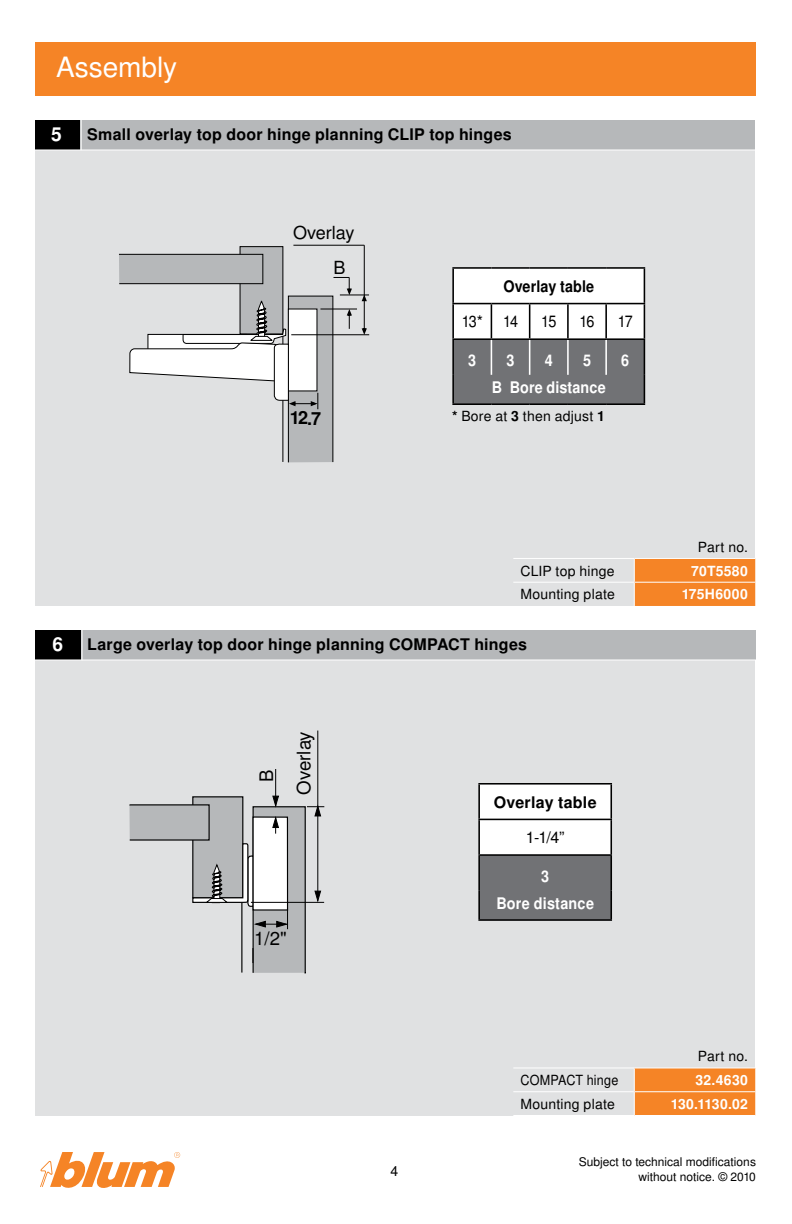
<style>
.page{position:relative;width:792px;height:1224px;background:#fff}
.page>*{position:absolute;margin:0;border:0;box-sizing:border-box;transform-origin:0 0}
.t1{font:28px "Nimbus Sans OT";color:#fff}
.t2{font:700 19.2px "Nimbus Sans OT";color:#fff}
.t3{font:18.6px "Nimbus Sans OT";color:#000}
.t4{font:18px "Nimbus Sans OT";color:#000}
.t5{font:700 18px "Nimbus Sans OT";color:#000}
.t6{font:700 16px "Nimbus Sans OT";letter-spacing:.015em;color:#000}
.t7{font:700 16px/26.4px "Nimbus Sans OT";letter-spacing:.01em;color:#fff;text-align:center;scale:.9 1}
.t8{font:700 16px "Nimbus Sans OT";letter-spacing:.015em;color:#000;scale:.9 1}
.t9{font:16px "Nimbus Sans OT";letter-spacing:-.06em;color:#000;scale:.9 1}
.t10{font:16px "Nimbus Sans OT";letter-spacing:-.06em;color:#000}
.t11{font:14px "Nimbus Sans OT";letter-spacing:.015em;color:#000}
.t12{font:700 14px "Nimbus Sans OT";letter-spacing:.025em;color:#fff}
.t13{font:14px "Nimbus Sans OT";letter-spacing:.015em;color:#000;scale:.9 1}
.t14{font:700 14px "Nimbus Sans OT";letter-spacing:-.005em;color:#fff}
.t15{font:12px/14.4px "Nimbus Sans OT";color:#000;text-align:right}
.s1{font-weight:700}
</style>
<div class="page">
<svg style="left:40px;top:1152px;width:140px;height:36px"></svg>
<div style="left:35px;top:630px;width:720px;height:486px;background:#e0e1e2"></div>
<div style="left:36px;top:630px;width:46px;height:30px;background:#000"></div>
<div style="left:82px;top:630px;width:674px;height:30px;background:#b6b8ba"></div>
<hr style="left:82px;top:628px;width:1px;height:32px;background:#fff">
<hr style="left:31px;top:659px;width:727px;height:1px;background:#fff">
<div style="left:35px;top:120px;width:720px;height:486px;background:#e0e1e2"></div>
<div style="left:35px;top:120px;width:46px;height:30px;background:#000"></div>
<div style="left:81px;top:120px;width:674px;height:30px;background:#b6b8ba"></div>
<hr style="left:81px;top:118px;width:1px;height:32px;background:#fff">
<hr style="left:30px;top:149px;width:727px;height:1px;background:#fff">
<div style="left:288px;top:296px;width:45px;height:167px;background:#b6b8ba"></div>
<div style="left:240px;top:246px;width:43px;height:88px;background:#b6b8ba;border:1px solid #000"></div>
<hr style="left:320px;top:309px;width:37px;height:1px;background:#000">
<hr style="left:364px;top:245px;width:1px;height:51px;background:#000">
<hr style="left:293px;top:245px;width:71px;height:1px;background:#000">
<svg style="left:334px;top:277px;width:35px;height:57px"></svg>
<svg style="left:129px;top:300px;width:189px;height:163px"></svg>
<div style="left:118px;top:254px;width:145px;height:30px;background:#b6b8ba;border:1px solid #000"></div>
<hr style="left:291px;top:334px;width:78px;height:1px;background:#000">
<div style="left:253px;top:807px;width:52px;height:166px;background:#b6b8ba"></div>
<div style="left:253px;top:806px;width:53px;height:167px;border:1px solid #000"></div>
<hr style="left:241px;top:902px;width:1px;height:71px;background:#000">
<hr style="left:317px;top:770px;width:1px;height:125px;background:#000">
<hr style="left:317px;top:731px;width:1px;height:39px;background:#000">
<svg style="left:314px;top:890px;width:8px;height:12px"></svg>
<hr style="left:251px;top:902px;width:73px;height:1px;background:#000">
<svg style="left:253px;top:948px;width:1px;height:15px"></svg>
<svg style="left:307px;top:803px;width:17px;height:14px"></svg>
<hr style="left:275px;top:769px;width:1px;height:37px;background:#000">
<svg style="left:129px;top:795px;width:161px;height:134px"></svg>
<hr style="left:513px;top:558px;width:121px;height:1px;background:#fff">
<hr style="left:513px;top:582px;width:121px;height:1px;background:#fff">
<svg style="left:634px;top:558px;width:121px;height:48px;background:#f58930"></svg>
<hr style="left:513px;top:1091px;width:121px;height:1px;background:#fff">
<hr style="left:513px;top:1067px;width:121px;height:1px;background:#fff">
<hr style="left:634px;top:1067px;width:121px;height:1px;background:#fff">
<svg style="left:634px;top:1068px;width:121px;height:47px;background:#f5882e"></svg>
<hr style="left:513px;top:1115px;width:121px;height:1px;background:#fff">
<hr style="left:634px;top:1115px;width:121px;height:1px;background:#fff">
<hr style="left:452px;top:267px;width:39px;height:2px;background:#000">
<hr style="left:452px;top:269px;width:2px;height:34px;background:#000">
<hr style="left:491px;top:267px;width:39px;height:2px;background:#000">
<hr style="left:530px;top:267px;width:38px;height:2px;background:#000">
<hr style="left:568px;top:267px;width:38px;height:2px;background:#000">
<hr style="left:606px;top:267px;width:39px;height:2px;background:#000">
<hr style="left:452px;top:303px;width:39px;height:1px;background:#000">
<hr style="left:452px;top:304px;width:2px;height:34px;background:#000">
<hr style="left:452px;top:338px;width:39px;height:2px;background:#000">
<hr style="left:452px;top:340px;width:2px;height:35px;background:#000">
<hr style="left:452px;top:375px;width:2px;height:28px;background:#000">
<svg style="left:453px;top:268px;width:192px;height:135px;background:#afafb1"></svg>
<hr style="left:452px;top:403px;width:39px;height:2px;background:#000">
<hr style="left:491px;top:403px;width:39px;height:2px;background:#000">
<hr style="left:530px;top:403px;width:38px;height:2px;background:#000">
<hr style="left:568px;top:403px;width:38px;height:2px;background:#000">
<hr style="left:606px;top:403px;width:39px;height:2px;background:#000">
<div style="left:35px;top:42px;width:721px;height:54px;background:#f58426"></div>
<svg style="left:480px;top:785px;width:130px;height:134px;background:#b9babb"></svg>
<hr style="left:478px;top:783px;width:134px;height:2px;background:#000">
<hr style="left:478px;top:785px;width:2px;height:34px;background:#000">
<hr style="left:610px;top:785px;width:2px;height:34px;background:#000">
<hr style="left:478px;top:819px;width:134px;height:1px;background:#000">
<hr style="left:478px;top:820px;width:2px;height:34px;background:#000">
<hr style="left:610px;top:820px;width:2px;height:34px;background:#000">
<hr style="left:478px;top:854px;width:134px;height:2px;background:#000">
<hr style="left:478px;top:856px;width:2px;height:35px;background:#000">
<hr style="left:610px;top:856px;width:2px;height:35px;background:#000">
<hr style="left:478px;top:891px;width:2px;height:28px;background:#000">
<hr style="left:610px;top:891px;width:2px;height:28px;background:#000">
<hr style="left:478px;top:919px;width:134px;height:2px;background:#000">
<h1 class="t1" style="left:56px;top:51px;width:123px">Assembly</h1>
<p class="t2" style="left:51px;top:122px;width:12px">5</p>
<p class="t6" style="left:87px;top:125px;width:426px">Small overlay top door hinge planning CLIP top hinges</p>
<p class="t4" style="left:293px;top:222px;width:63px">Overlay</p>
<p class="t4" style="left:334px;top:257px;width:14px">B</p>
<p class="t5" style="left:290px;top:407px;width:33px">12.7</p>
<p class="t8" style="left:503px;top:277px;width:102px">Overlay table</p>
<p class="t9" style="left:462px;top:312px;width:25px">13*</p>
<p class="t9" style="left:503px;top:312px;width:18px">14</p>
<p class="t9" style="left:541px;top:312px;width:18px">15</p>
<p class="t9" style="left:579px;top:312px;width:18px">16</p>
<p class="t9" style="left:618px;top:312px;width:18px">17</p>
<p class="t7" style="left:468px;top:348px;width:10px">3</p>
<p class="t7" style="left:507px;top:348px;width:10px">3</p>
<p class="t7" style="left:545px;top:348px;width:10px">4</p>
<p class="t7" style="left:583px;top:348px;width:10px">5</p>
<p class="t7" style="left:621px;top:348px;width:10px">6</p>
<p class="t7" style="left:492px;top:375px;width:128px">B Bore distance</p>
<p class="t11" style="left:452px;top:408px;width:154px"><span class="s1">*</span> Bore at <span class="s1">3</span> then adjust <span class="s1">1</span></p>
<p class="t11" style="left:698px;top:539px;width:52px">Part no.</p>
<p class="t11" style="left:521px;top:562px;width:96px">CLIP top hinge</p>
<p class="t12" style="left:691px;top:562px;width:58px">70T5580</p>
<p class="t11" style="left:521px;top:586px;width:96px">Mounting plate</p>
<p class="t12" style="left:682px;top:586px;width:68px">175H6000</p>
<p class="t2" style="left:52px;top:633px;width:12px">6</p>
<p class="t6" style="left:87px;top:635px;width:441px">Large overlay top door hinge planning COMPACT hinges</p>
<p class="t3" style="left:255px;top:782px;width:14px;rotate:-90deg">B</p>
<p class="t3" style="left:293px;top:795px;width:65px;rotate:-90deg">Overlay</p>
<p class="t3" style="left:254px;top:927px;width:34px">1/2"</p>
<p class="t6" style="left:494px;top:792px;width:104px">Overlay table</p>
<p class="t10" style="left:526px;top:828px;width:40px">1-1/4”</p>
<p class="t7" style="left:496px;top:864px;width:110px">3<br>Bore distance</p>
<p class="t11" style="left:698px;top:1048px;width:52px">Part no.</p>
<p class="t13" style="left:521px;top:1072px;width:110px">COMPACT hinge</p>
<p class="t12" style="left:695px;top:1072px;width:54px">32.4630</p>
<p class="t11" style="left:521px;top:1096px;width:96px">Mounting plate</p>
<p class="t14" style="left:671px;top:1096px;width:79px">130.1130.02</p>
<p class="t11" style="left:391px;top:1163px;width:9px">4</p>
<p class="t15" style="left:579px;top:1155px;width:179px">Subject to technical modifications without notice. © 2010</p>
</div>
